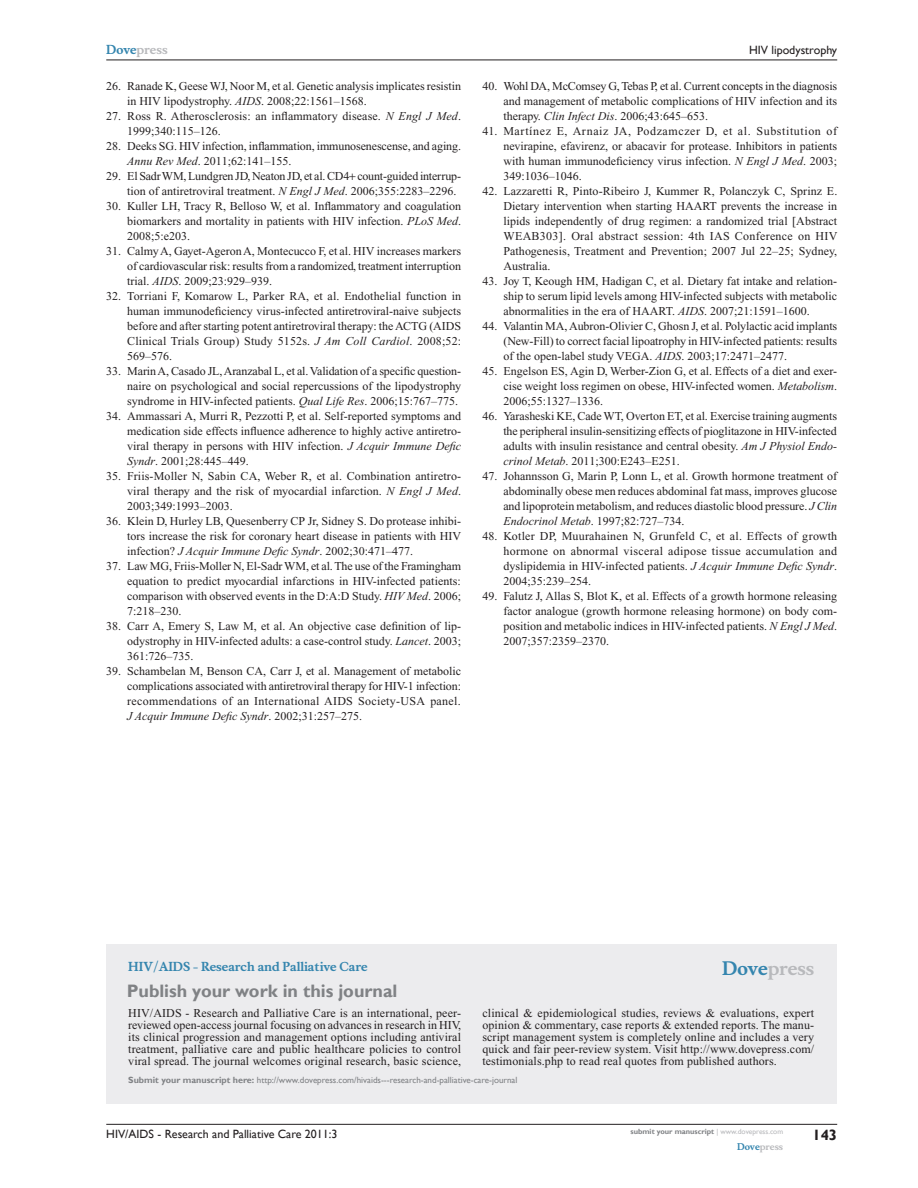
<style>
.page{position:relative;width:918px;height:1188px;background:#fff}
.page>*{position:absolute;margin:0;border:0;box-sizing:border-box;transform-origin:0 0}
.t1{font:700 18px "Gill Sans";color:#808285}
.t2{font:700 18px "Musee";color:#b8b9bc}
.t3{font:700 15px "Gill Sans";color:#231f20}
.t4{font:12px/15px "Times New Roman";color:#231f20;text-align:justify}
.t5{font:12px "Gill Sans";color:#231f20}
.t6{font:700 12px "Musee";color:#3485ae}
.t7{font:700 12px "Musee";color:#b8b9bc}
.t8{font:9px "Gill Sans";color:#808285}
.t9{font:700 9px "Musee";color:#b8b9bc}
.t10{font:700 7.5px "Gill Sans";color:#808285}
.s1{color:#3485ae}
.s2{font-style:italic}
.s3{font-weight:700}
.s4{font-weight:400;color:#b8b9bc}
</style>
<div class="page">
<div style="left:106px;top:944px;width:731px;height:159px;background:#ececee"></div>
<hr style="left:106px;top:1124px;width:731px;height:1px;background:#231f20">
<hr style="left:106px;top:60px;width:731px;height:1px;background:#231f20">
<p class="t7" style="left:106px;top:43px;width:63px"><span class="s1">Dove</span>press</p>
<p class="t4" style="left:127px;top:79px;width:335px;text-indent:-21px">26. Ranade K, Geese WJ, Noor M, et al. Genetic analysis implicates resistin in HIV lipodystrophy. <span class="s2">AIDS</span>. 2008;22:1561–1568.</p>
<p class="t4" style="left:127px;top:109px;width:335px;text-indent:-21px">27. Ross R. Atherosclerosis: an inflammatory disease. <span class="s2">N Engl J Med</span>.<br>1999;340:115–126.</p>
<p class="t4" style="left:127px;top:139px;width:335px;text-indent:-21px">28. Deeks SG. HIV infection, inflammation, immunosenescense, and aging.<br><span class="s2">Annu Rev Med</span>. 2011;62:141–155.</p>
<p class="t4" style="left:127px;top:169px;width:335px;text-indent:-21px">29. El Sadr WM, Lundgren JD, Neaton JD, et al. CD4 count-guided interrup&shy;tion of antiretroviral treatment. <span class="s2">N Engl J Med</span>. 2006;355:2283–2296.</p>
<p class="t4" style="left:127px;top:199px;width:335px;text-indent:-21px">30. Kuller LH, Tracy R, Belloso W, et al. Inflammatory and coagulation biomarkers and mortality in patients with HIV infection. <span class="s2">PLoS Med</span>.<br>2008;5:e203.</p>
<p class="t4" style="left:127px;top:244px;width:335px;text-indent:-21px">31. Calmy A, Gayet-Ageron A, Montecucco F, et al. HIV increases markers of cardiovascular risk: results from a randomized, treatment interruption trial. <span class="s2">AIDS</span>. 2009;23:929–939.</p>
<p class="t4" style="left:127px;top:289px;width:335px;text-indent:-21px">32. Torriani F, Komarow L, Parker RA, et al. Endothelial function in human immunodeficiency virus-infected antiretroviral-naive subjects before and after starting potent antiretroviral therapy: the ACTG (AIDS Clinical Trials Group) Study 5152s. <span class="s2">J Am Coll Cardiol</span>. 2008;52:<br>569–576.</p>
<p class="t4" style="left:127px;top:364px;width:335px;text-indent:-21px">33. Marin A, Casado JL, Aranzabal L, et al. Validation of a specific question&shy;naire on psychological and social repercussions of the lipodystrophy syndrome in HIV-infected patients. <span class="s2">Qual Life Res</span>. 2006;15:767–775.</p>
<p class="t4" style="left:127px;top:409px;width:335px;text-indent:-21px">34. Ammassari A, Murri R, Pezzotti P, et al. Self-reported symptoms and medication side effects influence adherence to highly active antiretro&shy;viral therapy in persons with HIV infection. <span class="s2">J Acquir Immune Defic Syndr</span>. 2001;28:445–449.</p>
<p class="t4" style="left:127px;top:469px;width:335px;text-indent:-21px">35. Friis-Moller N, Sabin CA, Weber R, et al. Combination antiretro&shy;viral therapy and the risk of myocardial infarction. <span class="s2">N Engl J Med</span>.<br>2003;349:1993–2003.</p>
<p class="t4" style="left:127px;top:514px;width:335px;text-indent:-21px">36. Klein D, Hurley LB, Quesenberry CP Jr, Sidney S. Do protease inhibi&shy;tors increase the risk for coronary heart disease in patients with HIV infection? <span class="s2">J Acquir Immune Defic Syndr</span>. 2002;30:471–477.</p>
<p class="t4" style="left:127px;top:559px;width:335px;text-indent:-21px">37. Law MG, Friis-Moller N, El-Sadr WM, et al. The use of the Framingham equation to predict myocardial infarctions in HIV-infected patients: comparison with observed events in the D:A:D Study. <span class="s2">HIV Med</span>. 2006; 7:218–230.</p>
<p class="t4" style="left:127px;top:619px;width:335px;text-indent:-21px">38. Carr A, Emery S, Law M, et al. An objective case definition of lip&shy;odystrophy in HIV-infected adults: a case-control study. <span class="s2">Lancet</span>. 2003; 361:726–735.</p>
<p class="t4" style="left:127px;top:664px;width:335px;text-indent:-21px">39. Schambelan M, Benson CA, Carr J, et al. Management of metabolic complications associated with antiretroviral therapy for HIV-1 -infection: recommendations of an International AIDS Society-USA panel.<br><span class="s2">J Acquir Immune Defic Syndr</span>. 2002;31:257–275.</p>
<p class="t5" style="left:749px;top:43px;width:90px">HIV lipodystrophy</p>
<p class="t4" style="left:503px;top:79px;width:335px;text-indent:-21px">40. Wohl DA, McComsey G, Tebas P, et al. Current concepts in the diagnosis and management of metabolic complications of HIV infection and its therapy. <span class="s2">Clin Infect Dis</span>. 2006;43:645–653.</p>
<p class="t4" style="left:503px;top:124px;width:335px;text-indent:-21px">41. Martínez E, Arnaiz JA, Podzamczer D, et al. Substitution of nevirapine, efavirenz, or abacavir for protease. Inhibitors in patients with human immunodeficiency virus infection. <span class="s2">N Engl J Med</span>. 2003; 349:1036–1046.</p>
<p class="t4" style="left:503px;top:184px;width:336px;text-indent:-21px">42. Lazzaretti R, Pinto-Ribeiro J, Kummer R, Polanczyk C, Sprinz E.<br>Dietary intervention when starting HAART prevents the increase in lipids independently of drug regimen: a randomized trial [Abstract WEAB303]. Oral abstract session: 4th IAS Conference on HIV Pathogenesis, Treatment and Prevention; 2007 Jul 22–25; Sydney, Australia.</p>
<p class="t4" style="left:503px;top:274px;width:335px;text-indent:-21px">43. Joy T, Keough HM, Hadigan C, et al. Dietary fat intake and relation&shy;ship to serum lipid levels among HIV-infected subjects with metabolic abnormalities in the era of HAART. <span class="s2">AIDS</span>. 2007;21:1591–1600.</p>
<p class="t4" style="left:503px;top:319px;width:335px;text-indent:-21px">44. Valantin MA, Aubron-Olivier C, Ghosn J, et al. Polylactic acid implants (New-Fill) to correct facial lipoatrophy in HIV-infected patients: results of the open-label study VEGA. <span class="s2">AIDS</span>. 2003;17:2471–2477.</p>
<p class="t4" style="left:503px;top:364px;width:335px;text-indent:-21px">45. Engelson ES, Agin D, Werber-Zion G, et al. Effects of a diet and exer&shy;cise weight loss regimen on obese, HIV-infected women. <span class="s2">Metabolism</span>.<br>2006;55:1327–1336.</p>
<p class="t4" style="left:503px;top:409px;width:335px;text-indent:-21px">46. Yarasheski KE, Cade WT, Overton ET, et al. Exercise training augments the peripheral insulin-sensitizing effects of pioglitazone in HIV-infected adults with insulin resistance and central obesity. <span class="s2">Am J Physiol Endo&shy;crinol Metab</span>. 2011;300:E243–E251.</p>
<p class="t4" style="left:503px;top:469px;width:335px;text-indent:-21px">47. Johannsson G, Marin P, Lonn L, et al. Growth hormone treatment of abdominally obese men reduces abdominal fat mass, improves glucose and lipoprotein metabolism, and reduces diastolic blood pressure. <span class="s2">J Clin Endocrinol Metab</span>. 1997;82:727–734.</p>
<p class="t4" style="left:503px;top:529px;width:335px;text-indent:-21px">48. Kotler DP, Muurahainen N, Grunfeld C, et al. Effects of growth hormone on abnormal visceral adipose tissue accumulation and dyslipidemia in HIV-infected patients. <span class="s2">J Acquir Immune Defic Syndr</span>.<br>2004;35:239–254.</p>
<p class="t4" style="left:503px;top:589px;width:335px;text-indent:-21px">49. Falutz J, Allas S, Blot K, et al. Effects of a growth hormone releasing factor analogue (growth hormone releasing hormone) on body com&shy;position and metabolic indices in HIV-infected patients. <span class="s2">N Engl J Med</span>.<br>2007;357:2359–2370.</p>
<p class="t6" style="left:128px;top:959px;width:241px">HIV/AIDS - Research and Palliative Care</p>
<h1 class="t1" style="left:127px;top:980px;width:272px">Publish your work in this journal</h1>
<h1 class="t2" style="left:722px;top:958px;width:94px"><span class="s1">Dove</span>press</h1>
<p class="t4" style="left:128px;top:1007px;width:334px;line-height:12px">HIV/AIDS - Research and Palliative Care is an international, peer&shy;reviewed open-access journal focusing on advances in research in HIV, its clinical progression and management options including antiviral treatment, palliative care and public healthcare policies to control viral spread. The journal welcomes original research, basic science,</p>
<p class="t4" style="left:482px;top:1007px;width:333px;line-height:12px">clinical &amp; epidemiological studies, reviews &amp; evaluations, expert opinion &amp; commentary, case reports &amp; extended reports. The manu&shy;script management system is completely online and includes a very quick and fair peer-review system. Visit http://www.dovepress.com/ testimonials.php to read real quotes from published authors.</p>
<p class="t8" style="left:128px;top:1075px;width:391px"><span class="s3">Submit your manuscript here:</span> http://www.dovepress.com/hivaids---research-and-palliative-care-journal</p>
<p class="t5" style="left:106px;top:1127px;width:233px">HIV/AIDS - Research and Palliative Care 2011:3</p>
<p class="t10" style="left:631px;top:1127px;width:154px">submit your manuscript <span class="s4">| www.dovepress.com</span></p>
<p class="t9" style="left:737px;top:1141px;width:48px"><span class="s1">Dove</span>press</p>
<p class="t3" style="left:812px;top:1126px;width:26px">143</p>
</div>
